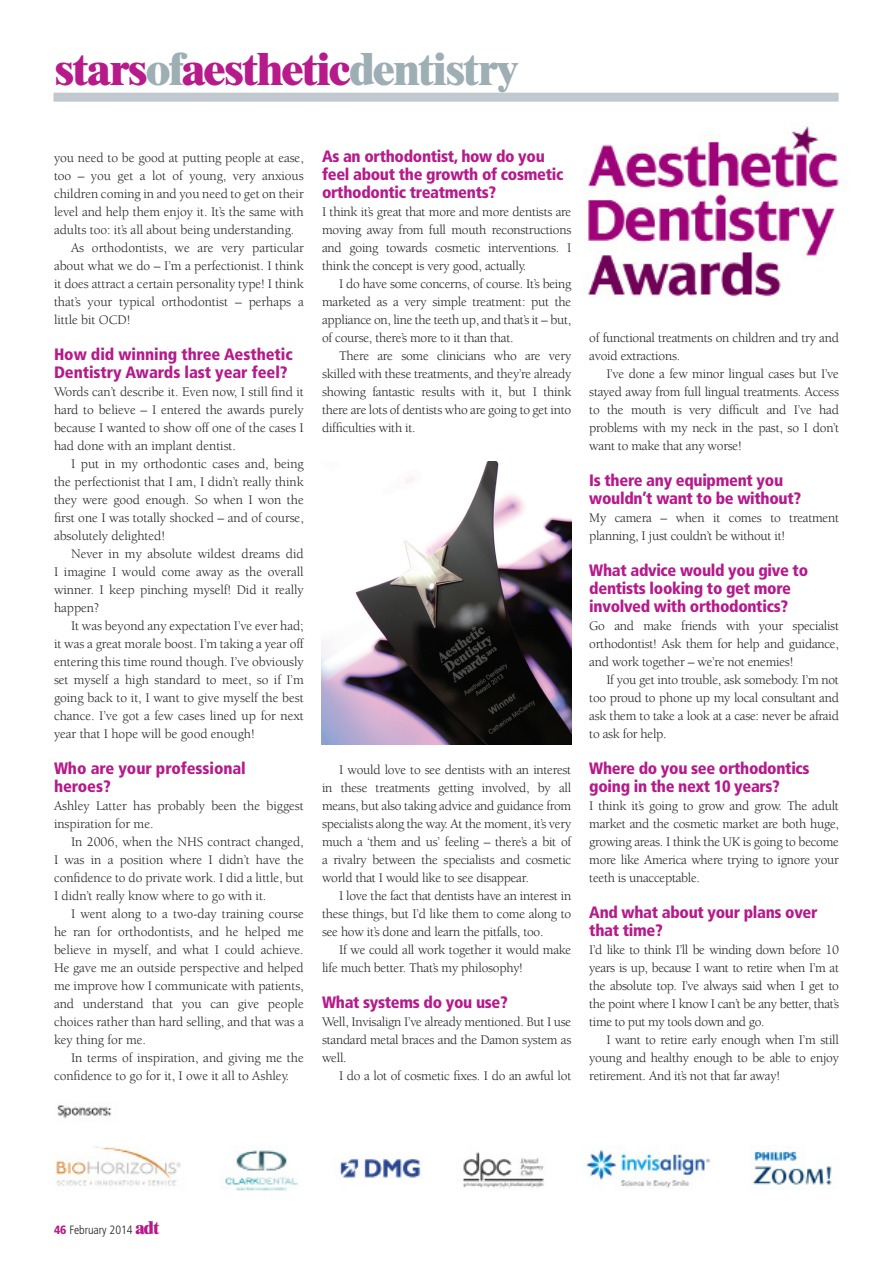
<style>
.page{position:relative;width:893px;height:1263px;background:#fff}
.page>*{position:absolute;margin:0;border:0;box-sizing:border-box;transform-origin:0 0}
.t1{font:800 45px "Times";letter-spacing:-.03em;color:#b61a8b}
.subhead{font:900 condensed 16.5px/18px "Frutiger";letter-spacing:-.02em;color:#b61a8b}
.body_next_para{font:13.5px/18px "Berkeley";letter-spacing:-.02em;color:#231f20;text-align:justify}
.t2{font:300 condensed 12px "Frutiger";color:#231f20}
.s1{color:#9eaeb5}
.s2{font-weight:900;color:#b61a8b}
.s3{font-family:"Times";font-weight:800;font-stretch:normal;font-size:18px;color:#b61a8b}
</style>
<div class="page">
<img style="left:571px;top:92px;width:268px;height:205px">
<img style="left:54px;top:1105px;width:778px;height:86px">
<img style="left:322px;top:461px;width:249px;height:283px">
<div style="left:54px;top:93px;width:785px;height:9px;background:#c1c9ce"></div>
<p class="t1" style="left:55px;top:42px;width:464px">stars<span class="s1">of</span>aesthetic<span class="s1">dentistry</span></p>
<p class="body_next_para" style="left:54px;top:149px;width:251px">you need to be good at putting people at ease, too – you get a lot of young, very anxious children coming in and you need to get on their level and help them enjoy it. It’s the same with adults too: it’s all about being understanding.</p>
<p class="body_next_para" style="left:54px;top:239px;width:251px;text-indent:17px">As orthodontists, we are very particular about what we do – I’m a perfectionist. I think it does attract a certain personality type! I think that’s your typical orthodontist – perhaps a little bit OCD!</p>
<p class="subhead" style="left:54px;top:345px;width:240px">How did winning three Aesthetic<br>Dentistry Awards last year feel?</p>
<p class="body_next_para" style="left:54px;top:383px;width:251px">Words can’t describe it. Even now, I still find it hard to believe – I entered the awards purely because I wanted to show off one of the cases I had done with an implant dentist.</p>
<p class="body_next_para" style="left:54px;top:455px;width:251px;text-indent:17px">I put in my orthodontic cases and, being the perfectionist that I am, I didn’t really think they were good enough. So when I won the first one I was totally shocked – and of course, absolutely delighted!</p>
<p class="body_next_para" style="left:54px;top:545px;width:251px;text-indent:17px">Never in my absolute wildest dreams did I imagine I would come away as the overall winner. I keep pinching myself! Did it really happen?</p>
<p class="body_next_para" style="left:54px;top:617px;width:251px;text-indent:17px">It was beyond any expectation I’ve ever had; it was a great morale boost. I’m taking a year off entering this time round though. I’ve obviously set myself a high standard to meet, so if I’m going back to it, I want to give myself the best chance. I’ve got a few cases lined up for next year that I hope will be good enough!</p>
<p class="subhead" style="left:54px;top:759px;width:193px">Who are your professional heroes?</p>
<p class="body_next_para" style="left:54px;top:797px;width:251px">Ashley Latter has probably been the biggest inspiration for me.</p>
<p class="body_next_para" style="left:54px;top:833px;width:251px;text-indent:17px">In 2006, when the NHS contract changed, I was in a position where I didn’t have the confidence to do private work. I did a little, but I didn’t really know where to go with it.</p>
<p class="body_next_para" style="left:54px;top:905px;width:251px;text-indent:17px">I went along to a two-day training course he ran for orthodontists, and he helped me believe in myself, and what I could achieve.<br>He gave me an outside perspective and helped me improve how I communicate with patients, and understand that you can give people choices rather than hard selling, and that was a key thing for me.</p>
<p class="body_next_para" style="left:54px;top:1049px;width:251px;text-indent:17px">In terms of inspiration, and giving me the confidence to go for it, I owe it all to Ashley.</p>
<p class="subhead" style="left:322px;top:147px;width:243px">As an orthodontist, how do you feel about the growth of cosmetic orthodontic treatments?</p>
<p class="body_next_para" style="left:322px;top:203px;width:251px">I think it’s great that more and more dentists are moving away from full mouth reconstructions and going towards cosmetic interventions. I think the concept is very good, actually.</p>
<p class="body_next_para" style="left:322px;top:275px;width:251px;text-indent:17px">I do have some concerns, of course. It’s being marketed as a very simple treatment: put the appliance on, line the teeth up, and that’s it – but, of course, there’s more to it than that.</p>
<p class="body_next_para" style="left:322px;top:347px;width:251px;text-indent:17px">There are some clinicians who are very skilled with these treatments, and they’re already showing fantastic results with it, but I think there are lots of dentists who are going to get into difficulties with it.</p>
<p class="body_next_para" style="left:322px;top:761px;width:251px;text-indent:17px">I would love to see dentists with an interest in these treatments getting involved, by all means, but also taking advice and guidance from specialists along the way. At the moment, it’s very much a ‘them and us’ feeling – there’s a bit of a rivalry between the specialists and cosmetic world that I would like to see disappear.</p>
<p class="body_next_para" style="left:322px;top:887px;width:251px;text-indent:17px">I love the fact that dentists have an interest in these things, but I’d like them to come along to see how it’s done and learn the pitfalls, too.</p>
<p class="body_next_para" style="left:322px;top:941px;width:251px;text-indent:17px">If we could all work together it would make life much better. That’s my philosophy!</p>
<p class="subhead" style="left:322px;top:993px;width:187px">What systems do you use?</p>
<p class="body_next_para" style="left:322px;top:1013px;width:251px">Well, Invisalign I’ve already mentioned. But I use standard metal braces and the Damon system as well.</p>
<p class="body_next_para" style="left:339px;top:1067px;width:234px">I do a lot of cosmetic fixes. I do an awful lot</p>
<p class="body_next_para" style="left:589px;top:329px;width:251px">of functional treatments on children and try and avoid extractions.</p>
<p class="body_next_para" style="left:589px;top:365px;width:251px;text-indent:17px">I’ve done a few minor lingual cases but I’ve stayed away from full lingual treatments. Access to the mouth is very difficult and I’ve had problems with my neck in the past, so I don’t want to make that any worse!</p>
<p class="subhead" style="left:589px;top:471px;width:213px">Is there any equipment you wouldn’t want to be without?</p>
<p class="body_next_para" style="left:589px;top:509px;width:251px">My camera – when it comes to treatment planning, I just couldn’t be without it!</p>
<p class="subhead" style="left:589px;top:561px;width:220px">What advice would you give to dentists looking to get more involved with orthodontics?</p>
<p class="body_next_para" style="left:589px;top:617px;width:251px">Go and make friends with your specialist orthodontist! Ask them for help and guidance, and work together – we’re not enemies!</p>
<p class="body_next_para" style="left:589px;top:671px;width:251px;text-indent:17px">If you get into trouble, ask somebody. I’m not too proud to phone up my local consultant and ask them to take a look at a case: never be afraid to ask for help.</p>
<p class="subhead" style="left:589px;top:759px;width:222px">Where do you see orthodontics going in the next 10 years?</p>
<p class="body_next_para" style="left:589px;top:797px;width:251px">I think it’s going to grow and grow. The adult market and the cosmetic market are both huge, growing areas. I think the UK is going to become more like America where trying to ignore your teeth is unacceptable.</p>
<p class="subhead" style="left:589px;top:903px;width:230px">And what about your plans over that time?</p>
<p class="body_next_para" style="left:589px;top:941px;width:251px">I’d like to think I’ll be winding down before 10 years is up, because I want to retire when I’m at the absolute top. I’ve always said when I get to the point where I know I can’t be any better, that’s time to put my tools down and go.</p>
<p class="body_next_para" style="left:589px;top:1031px;width:251px;text-indent:17px">I want to retire early enough when I’m still young and healthy enough to be able to enjoy retirement. And it’s not that far away!</p>
<p class="t2" style="left:54px;top:1223px;width:107px"><span class="s2">46</span> February 2014 <span class="s3">adt</span></p>
</div>
